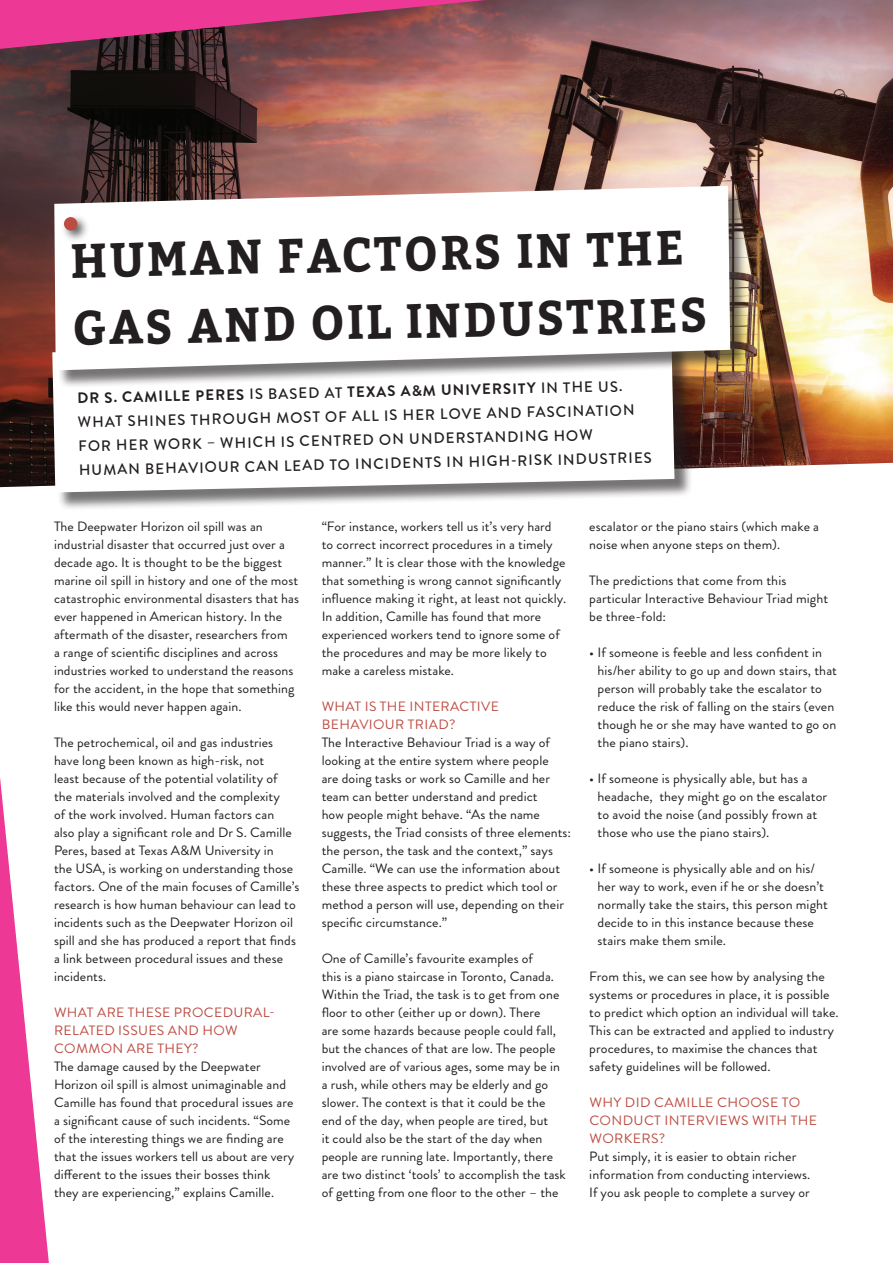
<style>
.page{position:relative;width:893px;height:1263px;background:#fff}
.page>*{position:absolute;margin:0;border:0;box-sizing:border-box;transform-origin:0 0}
.t1{font:700 48px/67.3px "Bitter";color:#231f20;scale:.95 1}
.t2{font:500 15px/24px "Brandon Grotesque";color:#231f20}
.t3{font:13.5px/18px "Brandon Grotesque";letter-spacing:.005em;color:#231f20}
.t4{font:13.5px/18px "Brandon Grotesque";letter-spacing:.005em;color:#231f20;scale:1.04 1}
.t5{font:13.5px/18px "Brandon Grotesque";letter-spacing:.025em;color:#bc4b41}
.t6{font:13.5px/18px "Brandon Grotesque";letter-spacing:.025em;color:#bc4b41;scale:1.04 1}
.s1{font-weight:700}
</style>
<div class="page">
<img style="left:0;top:0;width:893px;height:487px">
<svg style="left:0;top:0;width:486px;height:49px;background:#ad3d6d"></svg>
<div style="left:55px;top:341px;width:638px;height:170px;background:#231f20;opacity:.62"></div>
<svg style="left:52px;top:339px;width:622px;height:153px"></svg>
<div style="left:57px;top:188px;width:692px;height:201px;background:#231f20;opacity:.62"></div>
<svg style="left:54px;top:186px;width:676px;height:184px"></svg>
<div style="left:61px;top:214px;width:29px;height:29px;background:#231f20;opacity:.75"></div>
<div style="left:64px;top:217px;width:13px;height:14px;background:#bc4b41;border-radius:50%"></div>
<svg style="left:0;top:777px;width:49px;height:486px"></svg>
<p class="t1" style="left:70px;top:226px;width:670px;rotate:-1deg">HUMAN FACTORS IN THE<br>GAS AND OIL INDUSTRIES</p>
<p class="t2" style="left:77px;top:385px;width:575px;rotate:-1deg"><span class="s1">DR S. CAMILLE PERES</span> IS BASED AT <span class="s1">TEXAS A&amp;M UNIVERSITY</span> IN THE US.<br>WHAT SHINES THROUGH MOST OF ALL IS HER LOVE AND FASCINATION FOR HER WORK – WHICH IS CENTRED ON UNDERSTANDING HOW HUMAN BEHAVIOUR CAN LEAD TO INCIDENTS IN HIGH-RISK INDUSTRIES</p>
<p class="t3" style="left:54px;top:518px;width:247px">The Deepwater Horizon oil spill was an industrial disaster that occurred just over a decade ago. It is thought to be the biggest marine oil spill in history and one of the most catastrophic environmental disasters that has ever happened in American history. In the aftermath of the disaster, researchers from<br>a range of scientific disciplines and across industries worked to understand the reasons for the accident, in the hope that something like this would never happen again.</p>
<p class="t3" style="left:54px;top:734px;width:247px">The petrochemical, oil and gas industries have long been known as high-risk, not<br>least because of the potential volatility of<br>the materials involved and the complexity<br>of the work involved. Human factors can<br>also play a significant role and Dr S. Camille Peres, based at Texas A&amp;M University in<br>the USA, is working on understanding those factors. One of the main focuses of Camille’s research is how human behaviour can lead to incidents such as the Deepwater Horizon oil spill and she has produced a report that finds a link between procedural issues and these incidents.</p>
<p class="t5" style="left:54px;top:1004px;width:222px">WHAT ARE THESE PROCEDURAL-<br>RELATED ISSUES AND HOW<br>COMMON ARE THEY?</p>
<p class="t3" style="left:54px;top:1058px;width:242px">The damage caused by the Deepwater Horizon oil spill is almost unimaginable and Camille has found that procedural issues are a significant cause of such incidents. “Some of the interesting things we are finding are that the issues workers tell us about are very different to the issues their bosses think they are experiencing,” explains Camille.</p>
<p class="t3" style="left:322px;top:518px;width:246px">“For instance, workers tell us it’s very hard to correct incorrect procedures in a timely manner.” It is clear those with the knowledge that something is wrong cannot significantly influence making it right, at least not quickly.<br>In addition, Camille has found that more experienced workers tend to ignore some of the procedures and may be more likely to make a careless mistake.</p>
<p class="t5" style="left:322px;top:698px;width:179px">WHAT IS THE INTERACTIVE<br>BEHAVIOUR TRIAD?</p>
<p class="t3" style="left:322px;top:734px;width:251px">The Interactive Behaviour Triad is a way of looking at the entire system where people<br>are doing tasks or work so Camille and her team can better understand and predict<br>how people might behave. “As the name suggests, the Triad consists of three elements: the person, the task and the context,” says Camille. “We can use the information about these three aspects to predict which tool or method a person will use, depending on their specific circumstance.”</p>
<p class="t3" style="left:322px;top:950px;width:246px">One of Camille’s favourite examples of<br>this is a piano staircase in Toronto, Canada.<br>Within the Triad, the task is to get from one floor to other (either up or down). There<br>are some hazards because people could fall, but the chances of that are low. The people involved are of various ages, some may be in a rush, while others may be elderly and go slower. The context is that it could be the end of the day, when people are tired, but<br>it could also be the start of the day when people are running late. Importantly, there are two distinct ‘tools’ to accomplish the task of getting from one floor to the other – the</p>
<p class="t3" style="left:589px;top:518px;width:231px">escalator or the piano stairs (which make a noise when anyone steps on them).</p>
<p class="t4" style="left:589px;top:572px;width:231px">The predictions that come from this particular Interactive Behaviour Triad might be three-fold:</p>
<p class="t4" style="left:598px;top:644px;width:232px;text-indent:-8px">• If someone is feeble and less confident in his/her ability to go up and down stairs, that person will probably take the escalator to reduce the risk of falling on the stairs (even though he or she may have wanted to go on the piano stairs).</p>
<p class="t4" style="left:598px;top:770px;width:222px;text-indent:-8px">• If someone is physically able, but has a headache, they might go on the escalator to avoid the noise (and possibly frown at those who use the piano stairs).</p>
<p class="t4" style="left:598px;top:860px;width:223px;text-indent:-8px">• If someone is physically able and on his/ her way to work, even if he or she doesn’t normally take the stairs, this person might decide to in this instance because these stairs make them smile.</p>
<p class="t4" style="left:589px;top:968px;width:241px">From this, we can see how by analysing the systems or procedures in place, it is possible to predict which option an individual will take.<br>This can be extracted and applied to industry procedures, to maximise the chances that safety guidelines will be followed.</p>
<p class="t6" style="left:589px;top:1094px;width:220px">WHY DID CAMILLE CHOOSE TO<br>CONDUCT INTERVIEWS WITH THE<br>WORKERS?</p>
<p class="t4" style="left:589px;top:1148px;width:214px">Put simply, it is easier to obtain richer information from conducting interviews.<br>If you ask people to complete a survey or</p>
</div>
